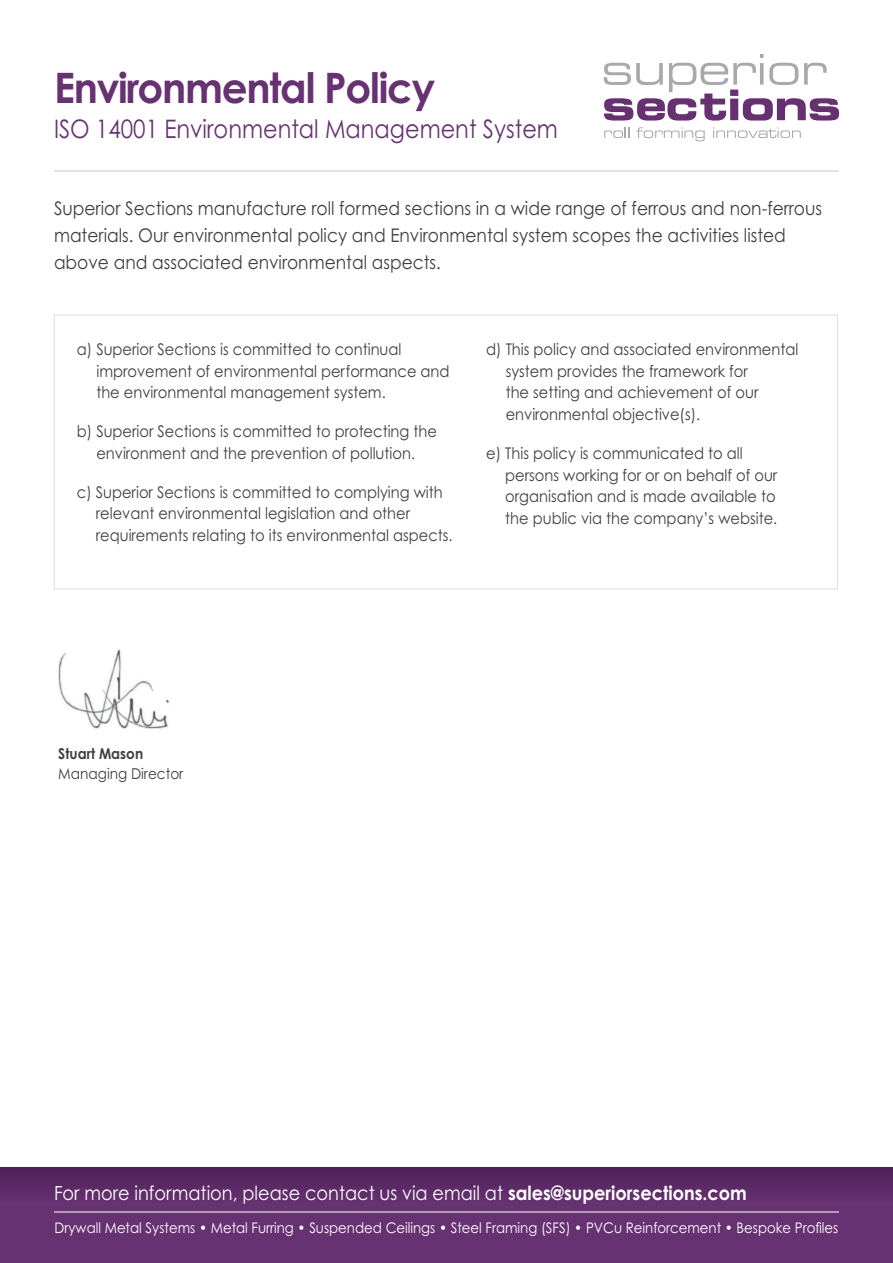
<style>
.page{position:relative;width:893px;height:1263px;background:#fff}
.page>*{position:absolute;margin:0;border:0;box-sizing:border-box;transform-origin:0 0}
.t1{font:700 42px "Century Gothic Pro";letter-spacing:-.03em;color:#673271;scale:.96 1}
.t2{font:25.5px "Century Gothic Pro";color:#673271;scale:.88 1}
.t3{font:19.5px "Century Gothic Pro";color:#fff;scale:.91 1}
.t4{font:18.75px/27px "Century Gothic Pro";color:#404040;scale:.91 1}
.t5{font:16.2px/21.8px "Century Gothic Pro";color:#404040;scale:.91 1}
.t6{font:15px "Century Gothic Pro";color:#404040;scale:.91 1}
.t7{font:700 15px "Century Gothic Pro";color:#404040;scale:.91 1}
.t8{font:14.7px "Century Gothic Pro";color:#fff;scale:.91 1}
.s1{font-weight:700}
</style>
<div class="page">
<svg style="left:604px;top:127px;width:25px;height:11px"></svg>
<svg style="left:636px;top:127px;width:69px;height:14px"></svg>
<svg style="left:713px;top:127px;width:88px;height:11px"></svg>
<svg style="left:604px;top:54px;width:235px;height:67px"></svg>
<div style="left:0;top:1167px;width:893px;height:96px;background:#673271"></div>
<div style="left:0;top:1167px;width:893px;height:35px;background:#5a2963"></div>
<hr style="left:54px;top:171px;width:785px;height:1px;background:#c7c8ca">
<hr style="left:54px;top:1212px;width:785px;height:1px;background:#fff">
<img style="left:58px;top:649px;width:112px;height:80px">
<p class="t1" style="left:54px;top:62px;width:398px">Environmental Policy</p>
<p class="t2" style="left:54px;top:113px;width:574px">ISO 14001 Environmental Management System</p>
<p class="t4" style="left:54px;top:195px;width:846px">Superior Sections manufacture roll formed sections in a wide range of ferrous and non-ferrous materials. Our environmental policy and Environmental system scopes the activities listed above and associated environmental aspects.</p>
<p class="t5" style="left:96px;top:338px;width:390px;text-indent:-20px">a) Superior Sections is committed to continual improvement of environmental performance and the environmental management system.</p>
<p class="t5" style="left:77px;top:420px;width:397px;text-align:center">b) Superior Sections is committed to protecting the environment and the prevention of pollution.</p>
<p class="t5" style="left:96px;top:481px;width:394px;text-indent:-19px">c) Superior Sections is committed to complying with relevant environmental legislation and other requirements relating to its environmental aspects.</p>
<p class="t5" style="left:506px;top:338px;width:323px;text-indent:-20px">d) This policy and associated environmental system provides the framework for<br>the setting and achievement of our environmental objective(s).</p>
<p class="t5" style="left:505px;top:442px;width:301px;text-indent:-19px">e) This policy is communicated to all persons working for or on behalf of our organisation and is made available to the public via the company’s website.</p>
<p class="t7" style="left:58px;top:744px;width:95px">Stuart Mason</p>
<p class="t6" style="left:58px;top:764px;width:139px">Managing Director</p>
<p class="t3" style="left:54px;top:1181px;width:763px">For more information, please contact us via email at <span class="s1">sales@superiorsections.com</span></p>
<p class="t8" style="left:55px;top:1218px;width:863px">Drywall Metal Systems • Metal Furring • Suspended Ceilings • Steel Framing (SFS) • PVCu Reinforcement • Bespoke Profiles</p>
</div>
